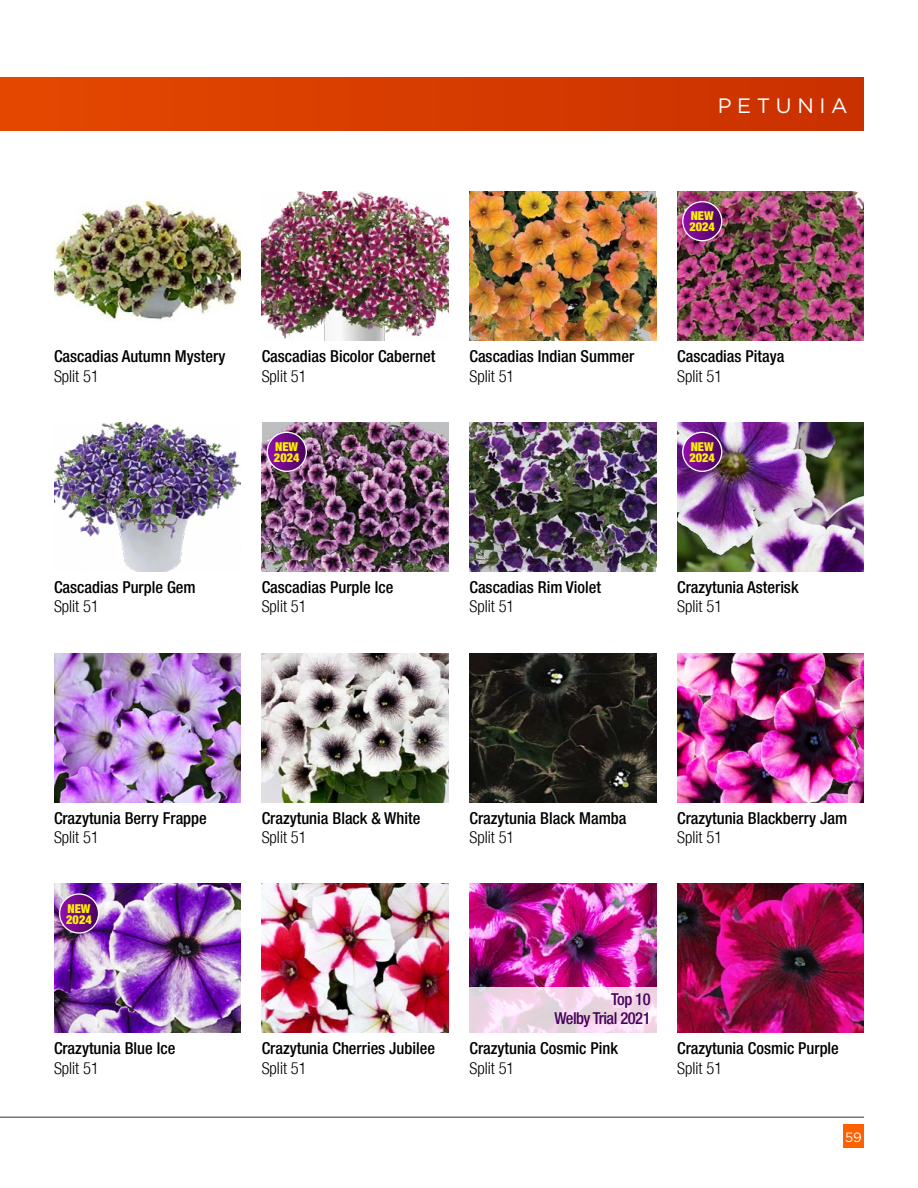
<style>
.page{position:relative;width:918px;height:1188px;background:#fff}
.page>*{position:absolute;margin:0;border:0;box-sizing:border-box;transform-origin:0 0}
.t1{font:20.85px "Gotham";letter-spacing:.27em;color:#fff}
.t2{font:500 condensed 16.5px "Helvetica Neue";color:#000}
.t3{font:300 condensed 16.5px "Helvetica Neue";color:#000}
.t4{font:500 condensed 16.5px/19.5px "Helvetica Neue";letter-spacing:-.03em;color:#47015a;text-align:right}
.t5{font:13.5px "Gotham";color:#fff}
.t6{font:900 condensed 12.3px/10.9px "Helvetica Neue";color:#fff200}
</style>
<div class="page">
<hr style="left:0;top:1117px;width:864px;height:1px;background:#737577">
<div style="left:843px;top:1124px;width:21px;height:24px;background:#ff6000"></div>
<div style="left:0;top:78px;width:864px;height:53px;background:linear-gradient(to right,#e44800,#c93000)"></div>
<img style="left:677px;top:192px;width:187px;height:149px">
<img style="left:677px;top:422px;width:187px;height:149px">
<img style="left:262px;top:422px;width:187px;height:149px">
<img style="left:54px;top:884px;width:187px;height:149px">
<svg style="left:683px;top:202px;width:39px;height:39px"></svg>
<div style="left:682px;top:201px;width:40px;height:40px;border:1px solid #fff;border-radius:50%"></div>
<svg style="left:683px;top:432px;width:39px;height:39px"></svg>
<div style="left:682px;top:432px;width:40px;height:40px;border:1px solid #fff;border-radius:50%"></div>
<svg style="left:267px;top:432px;width:39px;height:39px"></svg>
<div style="left:267px;top:432px;width:40px;height:40px;border:1px solid #fff;border-radius:50%"></div>
<svg style="left:60px;top:894px;width:39px;height:39px"></svg>
<div style="left:59px;top:893px;width:40px;height:41px;border:1px solid #fff;border-radius:50%"></div>
<img style="left:54px;top:200px;width:187px;height:120px">
<img style="left:262px;top:192px;width:187px;height:149px">
<img style="left:469px;top:192px;width:187px;height:149px">
<img style="left:54px;top:422px;width:187px;height:149px">
<img style="left:469px;top:422px;width:187px;height:149px">
<img style="left:677px;top:653px;width:187px;height:149px">
<img style="left:262px;top:884px;width:187px;height:149px">
<img style="left:469px;top:884px;width:187px;height:103px">
<img style="left:54px;top:653px;width:187px;height:149px">
<img style="left:469px;top:653px;width:187px;height:149px">
<img style="left:677px;top:884px;width:187px;height:149px">
<img style="left:262px;top:653px;width:187px;height:149px">
<svg style="left:469px;top:987px;width:188px;height:46px;background:#f0d9e9"></svg>
<p class="t1" style="left:718px;top:92px;width:131px">PETUNIA</p>
<p class="t6" style="left:689px;top:210px;width:27px">NEW<br>2024</p>
<p class="t2" style="left:54px;top:347px;width:173px">Cascadias Autumn Mystery</p>
<p class="t3" style="left:54px;top:367px;width:47px">Split 51</p>
<p class="t2" style="left:262px;top:347px;width:175px">Cascadias Bicolor Cabernet</p>
<p class="t3" style="left:262px;top:367px;width:47px">Split 51</p>
<p class="t6" style="left:274px;top:441px;width:27px">NEW<br>2024</p>
<p class="t2" style="left:469px;top:347px;width:166px">Cascadias Indian Summer</p>
<p class="t3" style="left:469px;top:367px;width:47px">Split 51</p>
<p class="t2" style="left:677px;top:347px;width:109px">Cascadias Pitaya</p>
<p class="t3" style="left:677px;top:367px;width:47px">Split 51</p>
<p class="t6" style="left:689px;top:441px;width:27px">NEW<br>2024</p>
<p class="t2" style="left:54px;top:577px;width:143px">Cascadias Purple Gem</p>
<p class="t3" style="left:54px;top:597px;width:47px">Split 51</p>
<p class="t2" style="left:262px;top:577px;width:133px">Cascadias Purple Ice</p>
<p class="t3" style="left:262px;top:597px;width:47px">Split 51</p>
<p class="t2" style="left:469px;top:577px;width:133px">Cascadias Rim Violet</p>
<p class="t3" style="left:469px;top:597px;width:47px">Split 51</p>
<p class="t2" style="left:677px;top:577px;width:123px">Crazytunia Asterisk</p>
<p class="t3" style="left:677px;top:597px;width:47px">Split 51</p>
<p class="t2" style="left:54px;top:808px;width:154px">Crazytunia Berry Frappe</p>
<p class="t3" style="left:54px;top:828px;width:47px">Split 51</p>
<p class="t6" style="left:66px;top:903px;width:27px">NEW<br>2024</p>
<p class="t2" style="left:54px;top:1039px;width:123px">Crazytunia Blue Ice</p>
<p class="t3" style="left:54px;top:1059px;width:47px">Split 51</p>
<p class="t2" style="left:262px;top:808px;width:160px">Crazytunia Black &amp; White</p>
<p class="t3" style="left:262px;top:828px;width:47px">Split 51</p>
<p class="t2" style="left:469px;top:808px;width:159px">Crazytunia Black Mamba</p>
<p class="t3" style="left:469px;top:828px;width:47px">Split 51</p>
<p class="t2" style="left:677px;top:808px;width:172px">Crazytunia Blackberry Jam</p>
<p class="t3" style="left:677px;top:828px;width:47px">Split 51</p>
<p class="t2" style="left:262px;top:1039px;width:175px">Crazytunia Cherries Jubilee</p>
<p class="t3" style="left:262px;top:1059px;width:47px">Split 51</p>
<p class="t4" style="left:554px;top:989px;width:98px">Top 10<br>Welby Trial 2021</p>
<p class="t2" style="left:469px;top:1039px;width:150px">Crazytunia Cosmic Pink</p>
<p class="t3" style="left:469px;top:1059px;width:47px">Split 51</p>
<p class="t2" style="left:677px;top:1039px;width:163px">Crazytunia Cosmic Purple</p>
<p class="t3" style="left:677px;top:1059px;width:47px">Split 51</p>
<p class="t5" style="left:845px;top:1129px;width:18px">59</p>
</div>
